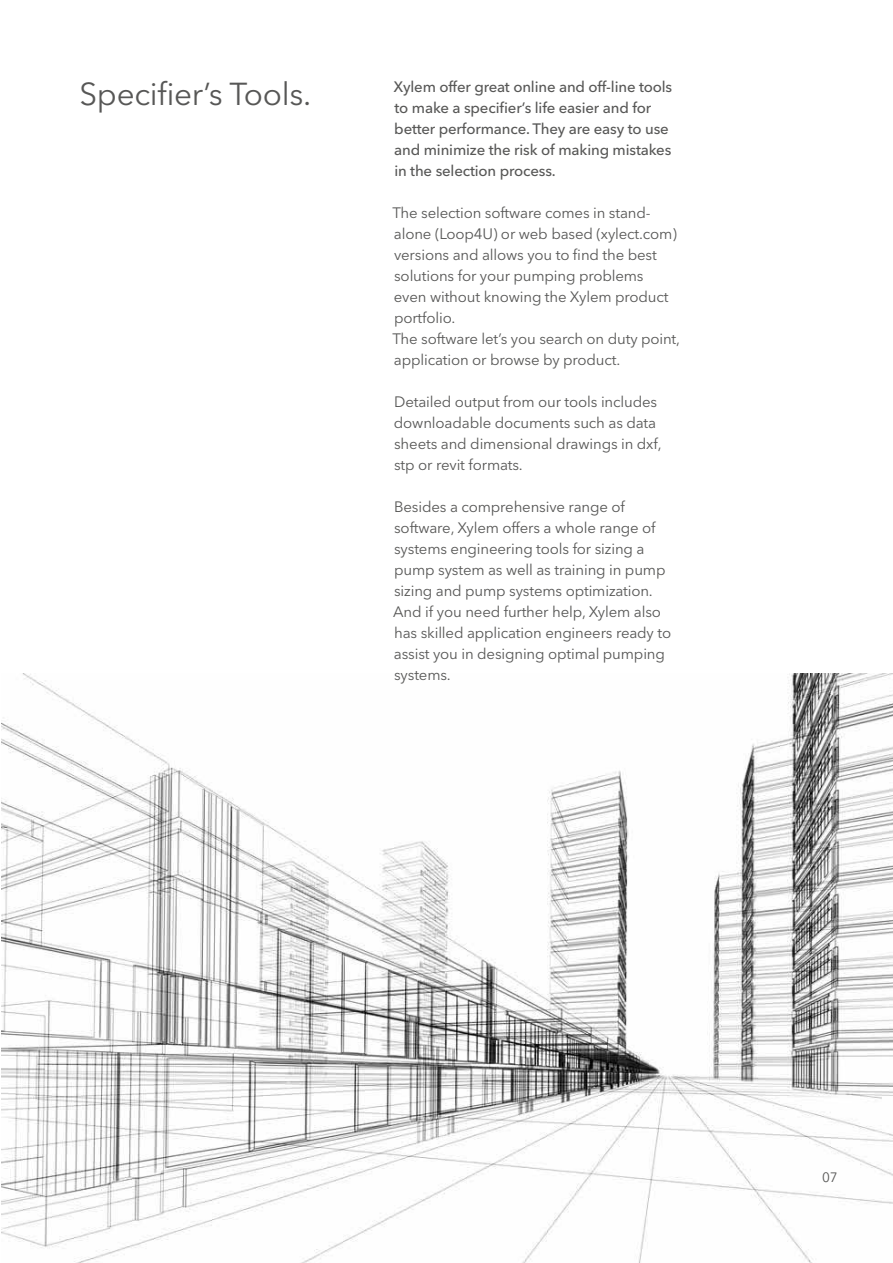
<style>
.page{position:relative;width:893px;height:1263px;background:#fff}
.page>*{position:absolute;margin:0;border:0;box-sizing:border-box;transform-origin:0 0}
.t1{font:31.5px "Avenir Next LT Pro";letter-spacing:-.01em;color:#575756}
.t2{font:15px/21px "Avenir Next LT Pro";letter-spacing:-.01em;color:#575756}
.t3{font:500 15px/21px "Avenir Next LT Pro";letter-spacing:-.01em;color:#575756}
.t4{font:13.5px "Avenir Next LT Pro";color:#575756}
</style>
<div class="page">
<img style="left:1px;top:674px;width:892px;height:589px">
<h1 class="t1" style="left:80px;top:75px;width:233px">Specifier’s Tools.</h1>
<p class="t3" style="left:394px;top:76px;width:280px">Xylem offer great online and off-line tools to make a specifier’s life easier and for better performance. They are easy to use and minimize the risk of making mistakes in the selection process.</p>
<p class="t2" style="left:392px;top:202px;width:289px">The selection software comes in stand&shy;alone (Loop4U) or web based (xylect.com) versions and allows you to find the best solutions for your pumping problems<br>even without knowing the Xylem product portfolio.<br>The software let’s you search on duty point, application or browse by product.</p>
<p class="t2" style="left:394px;top:391px;width:269px">Detailed output from our tools includes downloadable documents such as data sheets and dimensional drawings in dxf, stp or revit formats.</p>
<p class="t2" style="left:393px;top:496px;width:279px">Besides a comprehensive range of software, Xylem offers a whole range of systems engineering tools for sizing a pump system as well as training in pump sizing and pump systems optimization.<br>And if you need further help, Xylem also has skilled application engineers ready to assist you in designing optimal pumping systems.</p>
<p class="t4" style="left:822px;top:1169px;width:17px">07</p>
</div>
